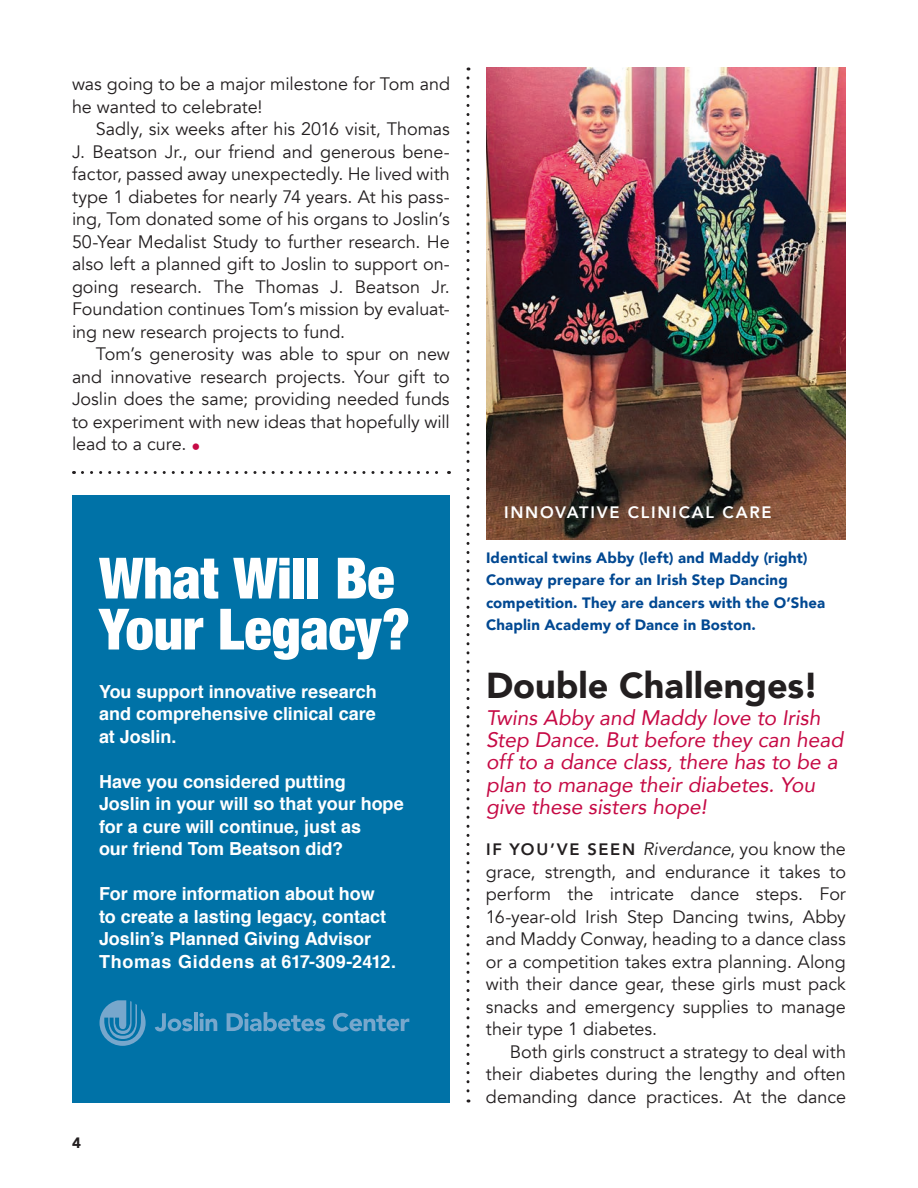
<style>
.page{position:relative;width:918px;height:1188px;background:#fff}
.page>*{position:absolute;margin:0;border:0;box-sizing:border-box;transform-origin:0 0}
.t1{font:900 condensed 57px/51px "Helvetica Neue";letter-spacing:-.01em;color:#fff}
.t2{font:900 36px "Avenir";color:#231f20}
.t3{font:italic 21px/22.5px "Avenir";color:#c60a45}
.t4{font:18px/22.5px "Avenir";color:#231f20;text-align:justify}
.t5{font:700 18px/22.5px "Helvetica";color:#fff}
.t6{font:800 16.5px "Avenir";letter-spacing:.105em;color:#231f20}
.t7{font:800 16.5px "Avenir";letter-spacing:.105em;color:#fff}
.t8{font:900 15px/22.5px "Avenir";letter-spacing:.01em;color:#014892}
.t9{font:900 15px "Avenir";color:#231f20}
.s1{color:#c60a45}
.s2{font-weight:400;font-style:italic;font-size:18px}
.s3{font-weight:400;font-size:18px}
</style>
<div class="page">
<img style="left:486px;top:68px;width:360px;height:472px">
<svg style="left:466px;top:78px;width:4px;height:1024px"></svg>
<div style="left:72px;top:495px;width:378px;height:607px;background:#0072a7"></div>
<svg style="left:155px;top:1013px;width:38px;height:18px"></svg>
<hr style="left:194px;top:1012px;width:4px;height:19px;background:#77a7cc">
<svg style="left:199px;top:1013px;width:18px;height:18px"></svg>
<svg style="left:227px;top:1012px;width:98px;height:19px"></svg>
<svg style="left:333px;top:1013px;width:76px;height:18px"></svg>
<svg style="left:100px;top:1000px;width:46px;height:46px"></svg>
<svg style="left:82px;top:471px;width:367px;height:3px"></svg>
<p class="t4" style="left:72px;top:73px;width:380px">was going to be a major milestone for Tom and he wanted to celebrate!</p>
<p class="t4" style="left:72px;top:118px;width:379px;text-indent:24px">Sadly, six weeks after his 2016 visit, Thomas J. Beatson Jr., our friend and generous bene&shy;factor, passed away unexpectedly. He lived with type 1 diabetes for nearly 74 years. At his pass&shy;ing, Tom donated some of his organs to Joslin’s 50-Year Medalist Study to further research. He also left a planned gift to Joslin to support on&shy;going research. The Thomas J. Beatson Jr.<br>Foundation continues Tom’s mission by evaluat&shy;ing new research projects to fund.</p>
<p class="t4" style="left:72px;top:343px;width:379px;text-indent:24px">Tom’s generosity was able to spur on new and innovative research projects. Your gift to Joslin does the same; providing needed funds to experiment with new ideas that hopefully will lead to a cure. <span class="s1">•</span></p>
<h1 class="t1" style="left:99px;top:550px;width:313px">What Will Be<br>Your Legacy?</h1>
<p class="t5" style="left:99px;top:680px;width:279px;text-align:justify">You support innovative research and comprehensive clinical care at Joslin.</p>
<p class="t5" style="left:99px;top:770px;width:306px">Have you considered putting<br>Joslin in your will so that your hope for a cure will continue, just as<br>our friend Tom Beatson did?</p>
<p class="t5" style="left:99px;top:883px;width:299px">For more information about how<br>to create a lasting legacy, contact Joslin’s Planned Giving Advisor Thomas Giddens at 617-309-2412.</p>
<p class="t9" style="left:72px;top:1129px;width:10px">4</p>
<p class="t7" style="left:504px;top:499px;width:269px">INNOVATIVE CLINICAL CARE</p>
<p class="t8" style="left:486px;top:546px;width:341px">Identical twins Abby (left) and Maddy (right)<br>Conway prepare for an Irish Step Dancing competition. They are dancers with the O’Shea Chaplin Academy of Dance in Boston.</p>
<h2 class="t2" style="left:486px;top:654px;width:334px">Double Challenges!</h2>
<p class="t3" style="left:486px;top:706px;width:359px">Twins Abby and Maddy love to Irish<br>Step Dance. But before they can head off to a dance class, there has to be a plan to manage their diabetes. You give these sisters hope!</p>
<p class="t6" style="left:486px;top:836px;width:361px">IF YOU’VE SEEN <span class="s2">Riverdance</span><span class="s3">, you know the</span></p>
<p class="t4" style="left:486px;top:860px;width:362px">grace, strength, and endurance it takes to perform the intricate dance steps. For 16-year-old Irish Step Dancing twins, Abby and Maddy Conway, heading to a dance class or a competition takes extra planning. Along with their dance gear, these girls must pack snacks and emergency supplies to manage their type 1 diabetes.</p>
<p class="t4" style="left:486px;top:1040px;width:362px;text-indent:24px">Both girls construct a strategy to deal with their diabetes during the lengthy and often demanding dance practices. At the dance</p>
</div>
